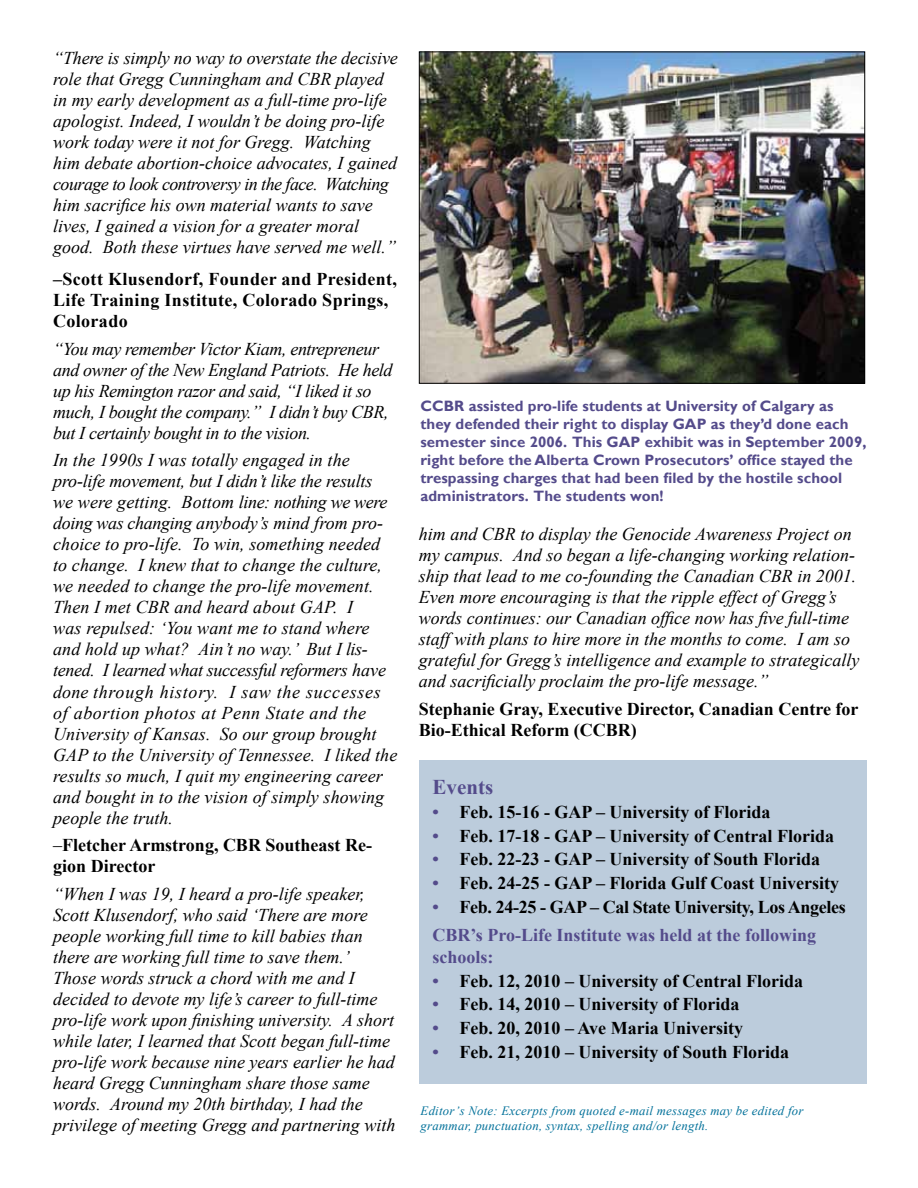
<style>
.page{position:relative;width:918px;height:1188px;background:#fff}
.page>*{position:absolute;margin:0;border:0;box-sizing:border-box;transform-origin:0 0}
.t1{font:700 21px "Times New Roman";color:#544b8b}
.t2{font:italic 18px/21px "Times New Roman";color:#000}
.t3{font:700 18px/21px "Times New Roman";color:#000}
.t4{font:italic 18px/21px "Times New Roman";letter-spacing:-.02em;color:#000}
.t5{font:700 18px/28.3px "Times New Roman";letter-spacing:-.02em;color:#544b8b}
.t6{font:700 18px/21px "Times New Roman";letter-spacing:.02em;color:#000}
.t7{font:700 15px/18px "Gill Sans";letter-spacing:.005em;color:#544b8b}
.t8{font:italic 12.75px/15.3px "Times New Roman";letter-spacing:.02em;color:#007099}
.s1{font-weight:400}
.s2{color:#544b8b}
.s3{color:#000}
</style>
<div class="page">
<div style="left:419px;top:760px;width:447px;height:324px;background:#bcccdc"></div>
<img style="left:421px;top:54px;width:442px;height:328px">
<div style="left:419px;top:52px;width:446px;height:332px;border:1px solid #000"></div>
<p class="t2" style="left:53px;top:47px;width:346px">“There is simply no way to overstate the decisive role that Gregg Cunningham and CBR played in my early development as a full-time pro-life apologist. Indeed, I wouldn’t be doing pro-life work today were it not for Gregg. Watching him debate abortion-choice advocates, I gained courage to look controversy in the face. Watching him sacrifice his own material wants to save lives, I gained a vision for a greater moral good. Both these virtues have served me well.”</p>
<p class="t6" style="left:53px;top:268px;width:345px">–Scott Klusendorf, Founder and President,<br>Life Training Institute, Colorado Springs,<br>Colorado</p>
<p class="t4" style="left:53px;top:338px;width:341px">“You may remember Victor Kiam, entrepreneur and owner of the New England Patriots. He held up his Remington razor and said, “I liked it so much, I bought the company.” I didn’t buy CBR, but I certainly bought in to the vision.</p>
<p class="t2" style="left:53px;top:450px;width:346px">In the 1990s I was totally engaged in the pro-life movement, but I didn’t like the results<br>we were getting. Bottom line: nothing we were doing was changing anybody’s mind from pro&shy;choice to pro-life. To win, something needed to change. I knew that to change the culture, we needed to change the pro-life movement.<br>Then I met CBR and heard about GAP. I<br>was repulsed: ‘You want me to stand where and hold up what? Ain’t no way.’ But I lis&shy;tened. I learned what successful reformers have done through history. I saw the successes of abortion photos at Penn State and the University of Kansas. So our group brought GAP to the University of Tennessee. I liked the results so much, I quit my engineering career and bought in to the vision of simply showing people the truth.</p>
<p class="t3" style="left:53px;top:834px;width:320px"><span class="s1">–</span>Fletcher Armstrong, CBR Southeast Re&shy;gion Director</p>
<p class="t2" style="left:53px;top:883px;width:344px">“When I was 19, I heard a pro-life speaker, Scott Klusendorf, who said ‘There are more people working full time to kill babies than there are working full time to save them.’ Those words struck a chord with me and I decided to devote my life’s career to full-time pro-life work upon finishing university. A short while later, I learned that Scott began full-time pro-life work because nine years earlier he had heard Gregg Cunningham share those same words. Around my 20th birthday, I had the privilege of meeting Gregg and partnering with</p>
<p class="t7" style="left:420px;top:398px;width:447px">CCBR assisted pro-life students at University of Calgary as they defended their right to display GAP as they’d done each semester since 2006. This GAP exhibit was in September 2009, right before the Alberta Crown Prosecutors’ office stayed the trespassing charges that had been filed by the hostile school administrators. The students won!</p>
<p class="t2" style="left:419px;top:523px;width:442px">him and CBR to display the Genocide Awareness Project on my campus. And so began a life-changing working relation&shy;ship that lead to me co-founding the Canadian CBR in 2001.<br>Even more encouraging is that the ripple effect of Gregg’s words continues: our Canadian office now has five full-time staff with plans to hire more in the months to come. I am so grateful for Gregg’s intelligence and example to strategically and sacrificially proclaim the pro-life message.”</p>
<p class="t3" style="left:419px;top:698px;width:441px">Stephanie Gray, Executive Director, Canadian Centre for<br>Bio-Ethical Reform (CCBR)</p>
<p class="t1" style="left:433px;top:772px;width:62px">Events</p>
<p class="t3" style="left:433px;top:801px;width:339px"><span class="s2">•</span> Feb. 15-16 - GAP – University of Florida</p>
<p class="t3" style="left:433px;top:825px;width:403px"><span class="s2">•</span> Feb. 17-18 - GAP – University of Central Florida</p>
<p class="t3" style="left:433px;top:848px;width:389px"><span class="s2">•</span> Feb. 22-23 - GAP – University of South Florida</p>
<p class="t3" style="left:433px;top:872px;width:408px"><span class="s2">•</span> Feb. 24-25 - GAP – Florida Gulf Coast University</p>
<p class="t5" style="left:433px;top:892px;width:415px">• <span class="s3">Feb. 24-25 - GAP – Cal State University, Los Angeles<br></span>CBR’s Pro-Life Institute was held at the following</p>
<p class="t5" style="left:433px;top:942px;width:63px">schools:</p>
<p class="t3" style="left:433px;top:970px;width:372px"><span class="s2">•</span> Feb. 12, 2010 – University of Central Florida</p>
<p class="t3" style="left:433px;top:993px;width:308px"><span class="s2">•</span> Feb. 14, 2010 – University of Florida</p>
<p class="t3" style="left:433px;top:1017px;width:312px"><span class="s2">•</span> Feb. 20, 2010 – Ave Maria University</p>
<p class="t3" style="left:433px;top:1041px;width:358px"><span class="s2">•</span> Feb. 21, 2010 – University of South Florida</p>
<p class="t8" style="left:421px;top:1103px;width:384px">Editor’s Note: Excerpts from quoted e-mail messages may be edited for grammar, punctuation, syntax, spelling and/or length.</p>
</div>
